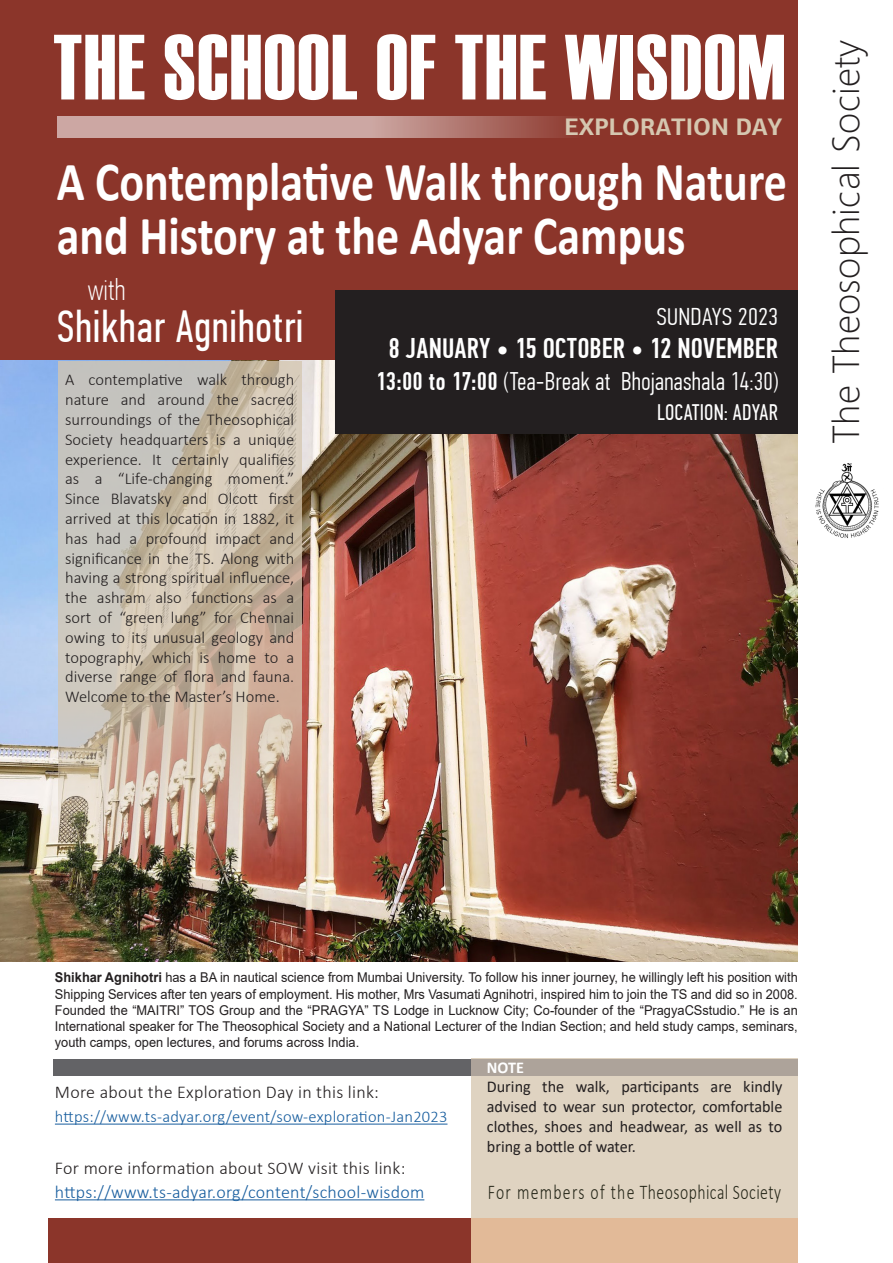
<style>
.page{position:relative;width:893px;height:1263px;background:#fff}
.page>*{position:absolute;margin:0;border:0;box-sizing:border-box;transform-origin:0 0}
.t1{font:92.4px "Haettenschweiler";letter-spacing:.02em;color:#fff;scale:.91 1}
.t2{font:700 55.5px/54px "Calibri";color:#fff;scale:.83 1}
.t3{font:45px "PF Din Text Comp Pro";letter-spacing:.02em;color:#fff}
.t4{font:300 37.5px "Segoe UI";letter-spacing:.01em;color:#231f20}
.t5{font:100 30px "PF Din Text Comp Pro";color:#fff}
.t6{font:500 28.5px "PF Din Text Comp Pro";color:#fff}
.t7{font:300 25.5px "PF Din Text Comp Pro";letter-spacing:.01em;color:#fff}
.t8{font:300 24.3px "PF Din Text Comp Pro";letter-spacing:.01em;color:#fff;scale:1.11 1}
.t9{font:700 24px "PF Agora Sans Pro";color:#d5c7b0}
.t10{font:22.5px "PF Din Text Comp Pro";letter-spacing:.005em;color:#fff}
.t11{font:300 21px "Calibri";letter-spacing:.03em;color:#242517;scale:.75 1}
.t12{font:300 18px "Calibri";letter-spacing:.015em;color:#231f20}
.t13{font:300 18px "Calibri";letter-spacing:.015em;color:#175d9e}
.t14{font:300 16.5px/19.8px "Calibri";color:#231f20;text-align:justify}
.t15{font:16.5px/19.8px "Calibri";color:#231f20;text-align:justify}
.t16{font:300 16.5px "Calibri";letter-spacing:.015em;color:#175d9e}
.t17{font:700 16.5px "Calibri";color:#fff}
.t18{font:13.5px/16.2px "Arial";color:#231f20;text-align:justify;scale:.95 1}
.s1{font-weight:500}
.s2{font-weight:700}
</style>
<div class="page">
<img style="left:815px;top:463px;width:64px;height:75px">
<div style="left:0;top:0;width:798px;height:423px;background:#8b352a"></div>
<div style="left:49px;top:1218px;width:749px;height:45px;background:#8b352a"></div>
<img style="left:0;top:361px;width:798px;height:600px">
<svg style="left:471px;top:1075px;width:327px;height:188px;background:#dfccb6"></svg>
<svg style="left:54px;top:1059px;width:744px;height:16px;background:#837f7c"></svg>
<div style="left:336px;top:290px;width:462px;height:144px;background:#231f20"></div>
<hr style="left:55px;top:1124px;width:392px;height:1px;background:#175d9e">
<hr style="left:55px;top:1199px;width:369px;height:1px;background:#175d9e">
<svg style="left:58px;top:116px;width:510px;height:22px;background:#c0938d"></svg>
<svg style="left:58px;top:361px;width:244px;height:513px;background:#c6b4a4"></svg>
<p class="t1" style="left:53px;top:4px;width:806px">THE SCHOOL OF THE WISDOM</p>
<p class="t9" style="left:564px;top:111px;width:219px">EXPLORATION DAY</p>
<p class="t2" style="left:57px;top:153px;width:881px">A Contemplative Walk through Nature and History at the Adyar Campus</p>
<p class="t5" style="left:88px;top:273px;width:39px">with</p>
<p class="t3" style="left:57px;top:301px;width:248px">Shikhar Agnihotri</p>
<p class="t8" style="left:656px;top:303px;width:111px">SUNDAYS 2023</p>
<p class="t6" style="left:389px;top:331px;width:391px">8 JANUARY • 15 OCTOBER • 12 NOVEMBER</p>
<p class="t7" style="left:376px;top:367px;width:404px"><span class="s1">13:00 to 17:00</span> (Tea-Break at Bhojanashala 14:30)</p>
<p class="t10" style="left:657px;top:400px;width:123px">LOCATION: ADYAR</p>
<p class="t14" style="left:65px;top:370px;width:231px">A contemplative walk through nature and around the sacred surroundings of the Theosophical Society headquarters is a unique experience. It certainly qualifies as a “Life-changing moment.” Since Blavatsky and Olcott first arrived at this location in 1882, it has had a profound impact and significance in the TS. Along with having a strong spiritual influence, the ashram also functions as a sort of “green lung” for Chennai owing to its unusual geology and topography, which is home to a diverse range of flora and fauna.<br>Welcome to the Master’s Home.</p>
<p class="t4" style="left:810px;top:444px;width:406px;rotate:-90deg">The Theosophical Society</p>
<p class="t18" style="left:55px;top:969px;width:784px"><span class="s2">Shikhar Agnihotri</span> has a BA in nautical science from Mumbai University. To follow his inner journey, he willingly left his position with Shipping Services after ten years of employment. His mother, Mrs Vasumati Agnihotri, inspired him to join the TS and did so in 2008.<br>Founded the “MAITRI” TOS Group and the “PRAGYA” TS Lodge in Lucknow City; Co-founder of the “PragyaCSstudio.” He is an International speaker for The Theosophical Society and a National Lecturer of the Indian Section; and held study camps, seminars, youth camps, open lectures, and forums across India.</p>
<p class="t12" style="left:55px;top:1081px;width:326px">More about the Exploration Day in this link:</p>
<p class="t16" style="left:55px;top:1106px;width:394px">https://www.ts-adyar.org/event/sow-exploration-Jan2023</p>
<p class="t12" style="left:55px;top:1156px;width:352px">For more information about SOW visit this link:</p>
<p class="t13" style="left:55px;top:1180px;width:371px">https://www.ts-adyar.org/content/school-wisdom</p>
<p class="t17" style="left:487px;top:1055px;width:39px">NOTE</p>
<p class="t15" style="left:487px;top:1076px;width:297px">During the walk, participants are kindly advised to wear sun protector, comfortable clothes, shoes and headwear, as well as to bring a bottle of water.</p>
<p class="t11" style="left:488px;top:1179px;width:392px">For members of the Theosophical Society</p>
</div>
